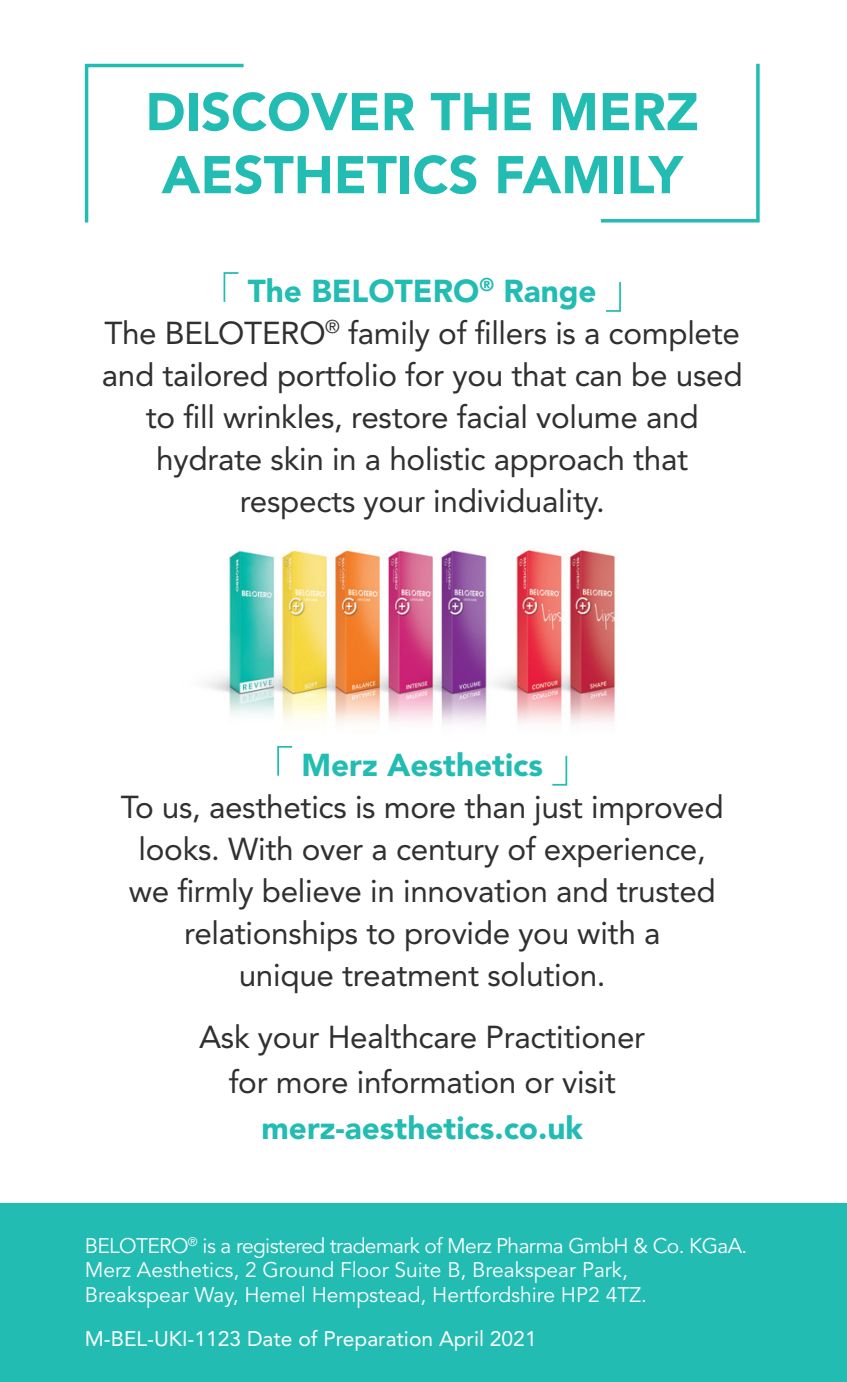
<style>
.page{position:relative;width:847px;height:1382px;background:#fff}
.page>*{position:absolute;margin:0;border:0;box-sizing:border-box;transform-origin:0 0}
.t1{font:900 52.5px/63px "Avenir";color:#22bcb3;text-align:center}
.t2{font:31.5px/42px "Avenir";letter-spacing:-.01em;color:#312f30;text-align:center}
.t3{font:900 31.5px "Avenir";color:#22bcb3}
.t4{font:21px/24.5px "Avenir";color:#fff}
.t5{font:21px "Avenir";color:#fff}
.s1{font-weight:900;color:#22bcb3}
</style>
<div class="page">
<div style="left:0;top:1204px;width:847px;height:178px;background:#22bcb3"></div>
<img style="left:206px;top:547px;width:411px;height:177px">
<svg style="left:223px;top:272px;width:16px;height:30px"></svg>
<svg style="left:606px;top:282px;width:15px;height:30px"></svg>
<svg style="left:277px;top:745px;width:16px;height:31px"></svg>
<svg style="left:552px;top:755px;width:16px;height:31px"></svg>
<svg style="left:84px;top:63px;width:160px;height:160px"></svg>
<svg style="left:600px;top:63px;width:160px;height:160px"></svg>
<h1 class="t1" style="left:146px;top:80px;width:555px">DISCOVER THE MERZ<br>AESTHETICS FAMILY</h1>
<p class="t2" style="left:102px;top:270px;width:642px"><span class="s1">The BELOTERO</span><sup>®</sup> <span class="s1">Range<br></span>The BELOTERO<sup>®</sup> family of fillers is a complete and tailored portfolio for you that can be used to fill wrinkles, restore facial volume and hydrate skin in a holistic approach that respects your individuality.</p>
<p class="t3" style="left:301px;top:746px;width:243px">Merz Aesthetics</p>
<p class="t2" style="left:121px;top:786px;width:604px">To us, aesthetics is more than just improved looks. With over a century of experience, we firmly believe in innovation and trusted relationships to provide you with a<br>unique treatment solution.</p>
<p class="t2" style="left:199px;top:1014px;width:448px;line-height:45.5px">Ask your Healthcare Practitioner for more information or visit</p>
<p class="t3" style="left:261px;top:1108px;width:323px">merz-aesthetics.co.uk</p>
<p class="t4" style="left:85px;top:1234px;width:664px">BELOTERO<sup>®</sup> is a registered trademark of Merz Pharma GmbH &amp; Co. KGaA.<br>Merz Aesthetics, 2 Ground Floor Suite B, Breakspear Park,<br>Breakspear Way, Hemel Hempstead, Hertfordshire HP2 4TZ.</p>
<p class="t5" style="left:85px;top:1327px;width:453px">M-BEL-UKI-1123 Date of Preparation April 2021</p>
</div>
